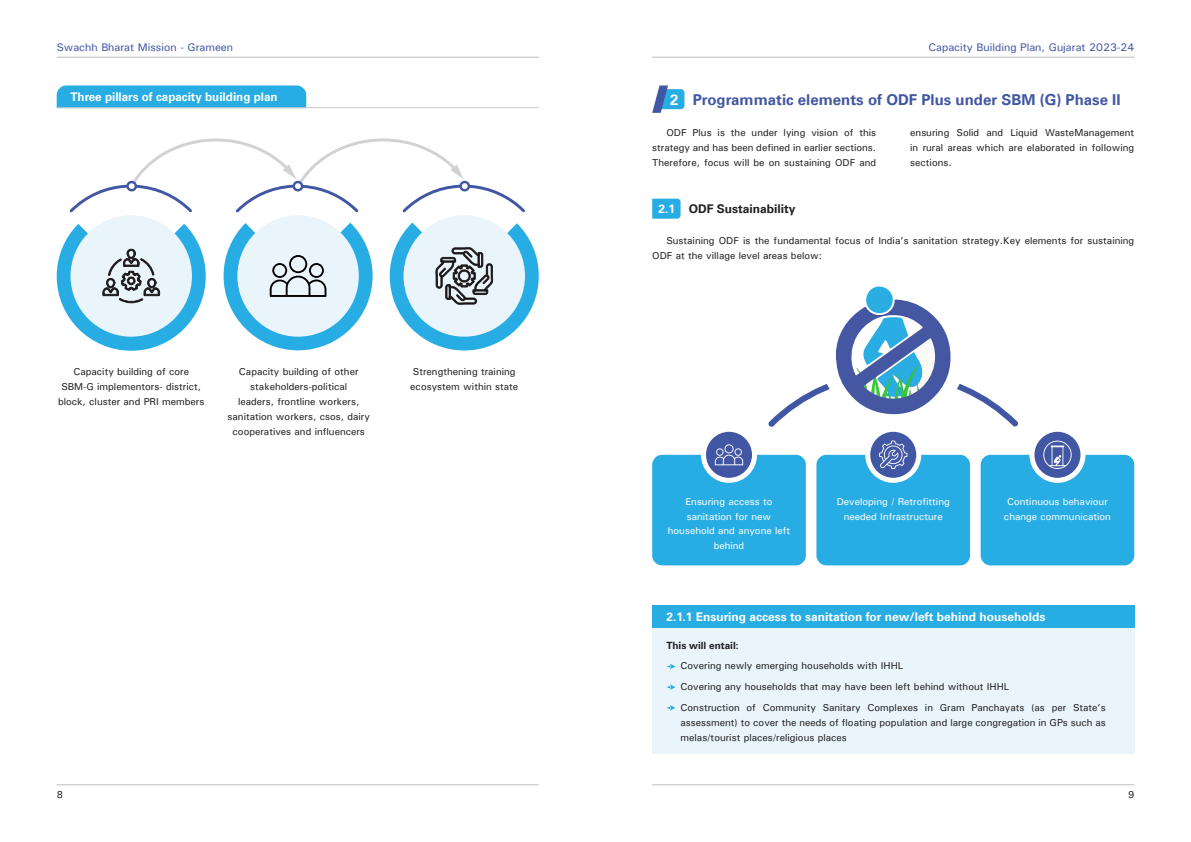
<style>
.page{position:relative;width:1191px;height:842px;background:#fff}
.page>*{position:absolute;margin:0;border:0;box-sizing:border-box;transform-origin:0 0}
.t1{font:700 15px "Univers LT";color:#4257a4}
.t2{font:700 15px "Univers LT";color:#fff}
.t3{font:700 12px "Univers LT";color:#fff}
.t4{font:700 12px "Univers LT";color:#231f20}
.t5{font:500 11px "Univers";color:#4257a4}
.t6{font:500 10px/15px "Univers";color:#231f20;text-align:justify}
.t7{font:700 10px "Univers LT";color:#231f20}
.t8{font:500 9.9px/14.8px "Univers";color:#fff;text-align:center}
</style>
<div class="page">
<hr style="left:57px;top:57px;width:482px;height:1px;background:#bcbdc0">
<hr style="left:57px;top:784px;width:482px;height:1px;background:#bcbdc0">
<hr style="left:652px;top:57px;width:482px;height:1px;background:#bcbdc0">
<hr style="left:652px;top:784px;width:482px;height:1px;background:#bcbdc0">
<svg style="left:652px;top:85px;width:32px;height:28px"></svg>
<svg style="left:70px;top:138px;width:455px;height:74px"></svg>
<div style="left:237px;top:215px;width:122px;height:122px;background:#eaf5fb;border-radius:50%"></div>
<div style="left:70px;top:215px;width:122px;height:122px;background:#eaf5fb;border-radius:50%"></div>
<div style="left:403px;top:215px;width:122px;height:122px;background:#eaf5fb;border-radius:50%"></div>
<div style="left:57px;top:85px;width:249px;height:22px;background:#27ade3"></div>
<hr style="left:57px;top:107px;width:482px;height:1px;background:#c7c8ca">
<svg style="left:652px;top:199px;width:28px;height:20px"></svg>
<div style="left:652px;top:628px;width:482px;height:125px;background:#eaf5fb"></div>
<div style="left:652px;top:605px;width:482px;height:23px;background:#27ade3"></div>
<svg style="left:666px;top:664px;width:9px;height:5px"></svg>
<svg style="left:666px;top:684px;width:9px;height:6px"></svg>
<svg style="left:666px;top:705px;width:9px;height:6px"></svg>
<svg style="left:223px;top:223px;width:149px;height:127px"></svg>
<svg style="left:57px;top:224px;width:149px;height:127px"></svg>
<svg style="left:390px;top:223px;width:149px;height:127px"></svg>
<div style="left:652px;top:455px;width:154px;height:110px;background:#27ade3;border-radius:10px"></div>
<svg style="left:703px;top:429px;width:51px;height:51px"></svg>
<div style="left:701px;top:427px;width:56px;height:56px;border:5px solid #fff;border-radius:50%"></div>
<div style="left:816px;top:455px;width:154px;height:110px;background:#27ade3;border-radius:10px"></div>
<svg style="left:867px;top:429px;width:51px;height:51px"></svg>
<div style="left:865px;top:427px;width:56px;height:56px;border:5px solid #fff;border-radius:50%"></div>
<div style="left:980px;top:455px;width:154px;height:110px;background:#27ade3;border-radius:10px"></div>
<svg style="left:1032px;top:429px;width:51px;height:51px"></svg>
<div style="left:1029px;top:427px;width:56px;height:56px;border:5px solid #fff;border-radius:50%"></div>
<svg style="left:715px;top:444px;width:28px;height:21px"></svg>
<div style="left:866px;top:286px;width:26px;height:27px;background:#29ade3;border-radius:50%"></div>
<svg style="left:768px;top:299px;width:250px;height:128px"></svg>
<svg style="left:879px;top:441px;width:28px;height:28px"></svg>
<svg style="left:1043px;top:441px;width:28px;height:28px"></svg>
<p class="t5" style="left:57px;top:40px;width:178px">Swachh Bharat Mission - Grameen</p>
<p class="t3" style="left:70px;top:90px;width:209px">Three pillars of capacity building plan</p>
<p class="t6" style="left:58px;top:364px;width:148px;text-align:center">Capacity building of core<br>SBM-G implementors- district, block, cluster and PRI members</p>
<p class="t6" style="left:410px;top:364px;width:109px">Strengthening training ecosystem within state</p>
<p class="t6" style="left:228px;top:364px;width:144px;text-align:center">Capacity building of other stakeholders-political<br>leaders, frontline workers, sanitation workers, csos, dairy cooperatives and influencers</p>
<p class="t6" style="left:57px;top:787px;width:8px">8</p>
<p class="t5" style="left:928px;top:40px;width:207px">Capacity Building Plan, Gujarat 2023-24</p>
<p class="t2" style="left:670px;top:91px;width:10px">2</p>
<p class="t1" style="left:692px;top:91px;width:429px">Programmatic elements of ODF Plus under SBM (G) Phase II</p>
<p class="t6" style="left:652px;top:124px;width:225px;text-indent:14px">ODF Plus is the under lying vision of this strategy and has been defined in earlier sections.<br>Therefore, focus will be on sustaining ODF and</p>
<p class="t3" style="left:658px;top:202px;width:18px">2.1</p>
<p class="t4" style="left:689px;top:202px;width:108px">ODF Sustainability</p>
<p class="t6" style="left:910px;top:124px;width:225px">ensuring Solid and Liquid WasteManagement in rural areas which are elaborated in following sections.</p>
<p class="t6" style="left:652px;top:232px;width:483px;text-indent:14px">Sustaining ODF is the fundamental focus of India’s sanitation strategy.Key elements for sustaining<br>ODF at the village level areas below:</p>
<p class="t8" style="left:668px;top:494px;width:124px">Ensuring access to sanitation for new household and anyone left behind</p>
<p class="t8" style="left:836px;top:494px;width:115px">Developing / Retrofitting needed Infrastructure</p>
<p class="t8" style="left:1004px;top:494px;width:109px">Continuous behaviour change communication</p>
<p class="t3" style="left:666px;top:609px;width:380px">2.1.1 Ensuring access to sanitation for new/left behind households</p>
<p class="t7" style="left:666px;top:639px;width:74px">This will entail:</p>
<p class="t6" style="left:680px;top:658px;width:224px">Covering newly emerging households with IHHL</p>
<p class="t6" style="left:680px;top:679px;width:330px">Covering any households that may have been left behind without IHHL</p>
<p class="t6" style="left:680px;top:699px;width:427px">Construction of Community Sanitary Complexes in Gram Panchayats (as per State’s assessment) to cover the needs of floating population and large congregation in GPs such as melas/tourist places/religious places</p>
<p class="t6" style="left:1128px;top:787px;width:8px">9</p>
</div>
